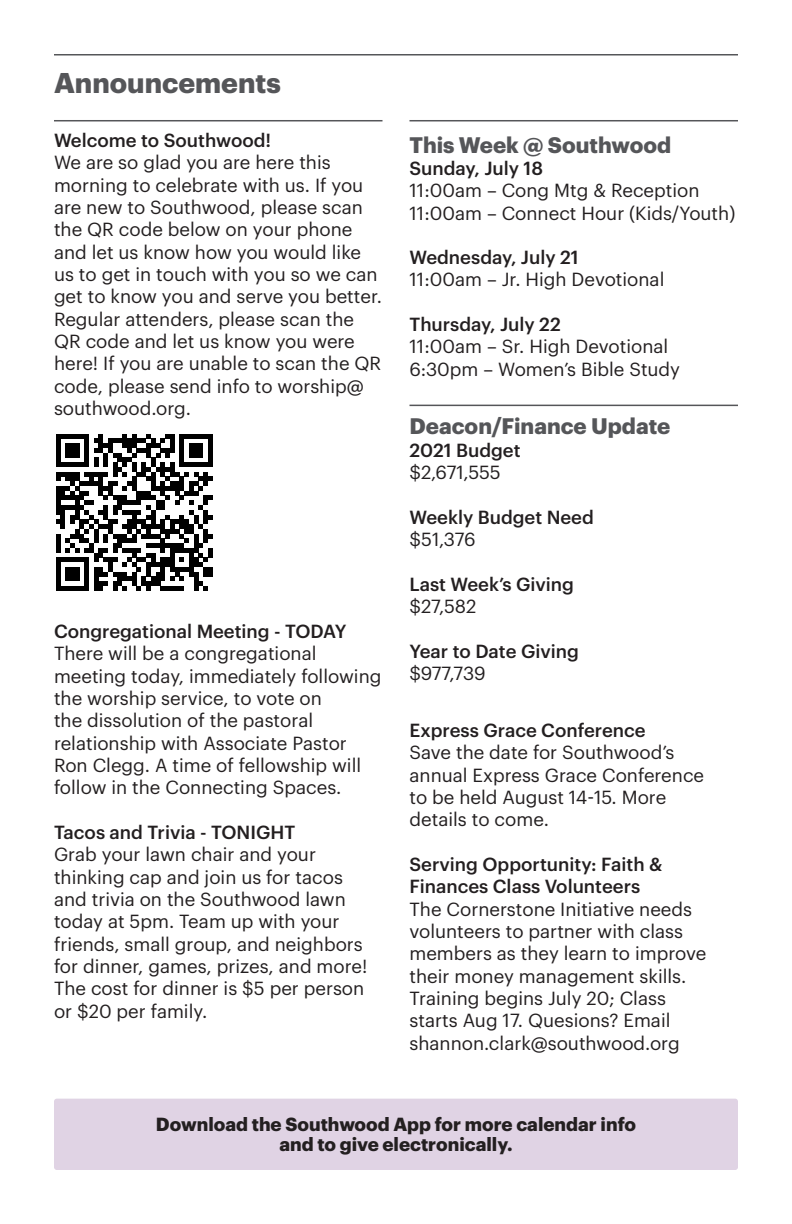
<style>
.page{position:relative;width:792px;height:1224px;background:#fff}
.page>*{position:absolute;margin:0;border:0;box-sizing:border-box;transform-origin:0 0}
.t1{font:700 28px "Graphik";color:#555659}
.t2{font:700 22px "Graphik";color:#555659}
.t3{font:18.6px/22.4px "Graphik";color:#231f20}
.t4{font:500 18.6px/22.4px "Graphik";color:#231f20}
.t5{font:700 18.6px "Graphik";color:#231f20}
</style>
<div class="page">
<hr style="left:54px;top:54px;width:684px;height:2px;background:#555659">
<hr style="left:54px;top:120px;width:328px;height:1px;background:#555659">
<div style="left:54px;top:1099px;width:684px;height:71px;background:#e0d3e4;border-radius:3px"></div>
<hr style="left:410px;top:120px;width:328px;height:1px;background:#555659">
<hr style="left:410px;top:405px;width:328px;height:1px;background:#555659">
<svg style="left:56px;top:434px;width:157px;height:157px"></svg>
<p class="t1" style="left:54px;top:61px;width:228px">Announcements</p>
<p class="t4" style="left:54px;top:128px;width:219px">Welcome to Southwood!</p>
<p class="t3" style="left:54px;top:150px;width:330px">We are so glad you are here this morning to celebrate with us. If you are new to Southwood, please scan the QR code below on your phone and let us know how you would like us to get in touch with you so we can get to know you and serve you better.<br>Regular attenders, please scan the<br>QR code and let us know you were here! If you are unable to scan the QR code, please send info to worship@ southwood.org.</p>
<p class="t4" style="left:54px;top:619px;width:294px">Congregational Meeting - TODAY</p>
<p class="t3" style="left:54px;top:641px;width:329px">There will be a congregational meeting today, immediately following the worship service, to vote on<br>the dissolution of the pastoral relationship with Associate Pastor Ron Clegg. A time of fellowship will follow in the Connecting Spaces.</p>
<p class="t4" style="left:54px;top:819px;width:243px">Tacos and Trivia - TONIGHT</p>
<p class="t3" style="left:54px;top:842px;width:315px">Grab your lawn chair and your thinking cap and join us for tacos and trivia on the Southwood lawn today at 5pm. Team up with your friends, small group, and neighbors for dinner, games, prizes, and more!<br>The cost for dinner is $5 per person or $20 per family.</p>
<p class="t2" style="left:410px;top:128px;width:263px">This Week @ Southwood</p>
<p class="t4" style="left:410px;top:155px;width:135px">Sunday, July 18</p>
<p class="t3" style="left:410px;top:178px;width:292px">11:00am – Cong Mtg &amp; Reception</p>
<p class="t3" style="left:410px;top:200px;width:327px">11:00am – Connect Hour (Kids/Youth)</p>
<p class="t4" style="left:410px;top:245px;width:171px">Wednesday, July 21</p>
<p class="t3" style="left:410px;top:267px;width:256px">11:00am – Jr. High Devotional</p>
<p class="t4" style="left:410px;top:312px;width:153px">Thursday, July 22</p>
<p class="t3" style="left:410px;top:334px;width:260px">11:00am – Sr. High Devotional</p>
<p class="t3" style="left:410px;top:356px;width:272px">6:30pm – Women’s Bible Study</p>
<p class="t2" style="left:410px;top:409px;width:262px">Deacon/Finance Update</p>
<p class="t4" style="left:410px;top:437px;width:113px">2021 Budget</p>
<p class="t3" style="left:410px;top:460px;width:93px">$2,671,555</p>
<p class="t4" style="left:410px;top:504px;width:186px">Weekly Budget Need</p>
<p class="t3" style="left:410px;top:526px;width:68px">$51,376</p>
<p class="t4" style="left:410px;top:571px;width:166px">Last Week’s Giving</p>
<p class="t3" style="left:410px;top:593px;width:68px">$27,582</p>
<p class="t4" style="left:410px;top:638px;width:171px">Year to Date Giving</p>
<p class="t3" style="left:410px;top:660px;width:78px">$977,739</p>
<p class="t4" style="left:410px;top:718px;width:238px">Express Grace Conference</p>
<p class="t3" style="left:410px;top:740px;width:296px">Save the date for Southwood’s annual Express Grace Conference to be held August 14-15. More details to come.</p>
<p class="t4" style="left:410px;top:851px;width:255px">Serving Opportunity: Faith &amp;<br>Finances Class Volunteers</p>
<p class="t3" style="left:410px;top:896px;width:298px">The Cornerstone Initiative needs volunteers to partner with class members as they learn to improve their money management skills.<br>Training begins July 20; Class starts Aug 17. Quesions? Email shannon.clark@southwood.org</p>
<p class="t5" style="left:156px;top:1110px;width:482px">Download the Southwood App for more calendar info</p>
<p class="t5" style="left:279px;top:1130px;width:235px">and to give electronically.</p>
</div>
